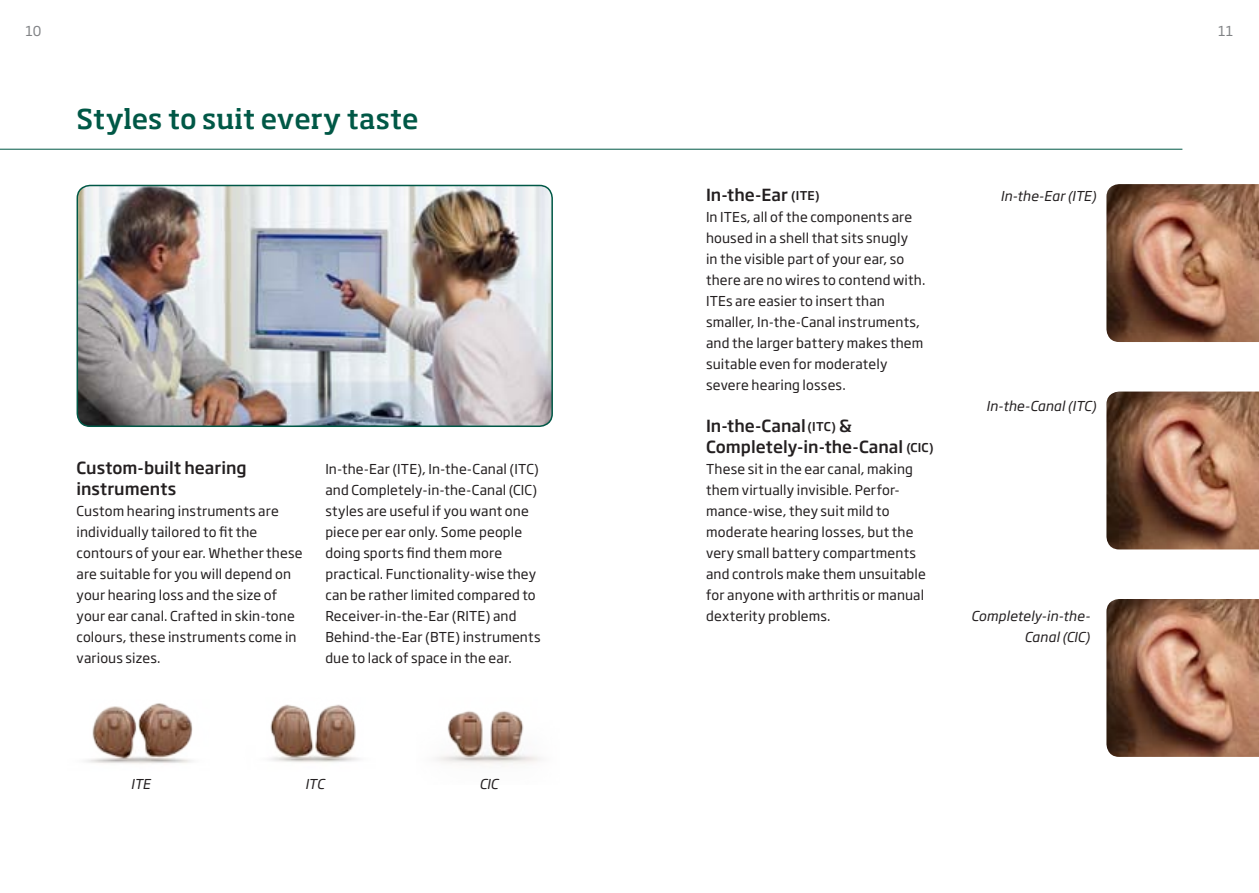
<style>
.page{position:relative;width:1259px;height:893px;background:#fff}
.page>*{position:absolute;margin:0;border:0;box-sizing:border-box;transform-origin:0 0}
.t1{font:500 27px "Soho Pro";letter-spacing:-.005em;color:#005846}
.t2{font:500 16.5px/21px "Soho Gothic Pro";color:#231f20}
.t3{font:13.5px/21px "Soho Gothic Pro";letter-spacing:.01em;color:#231f20}
.t4{font:italic 13.5px/21px "Soho Gothic Pro";letter-spacing:.005em;color:#231f20;text-align:right}
.t5{font:13.5px "Soho Gothic Pro";color:#808285}
.s1{font-size:12px}
</style>
<div class="page">
<hr style="left:0;top:149px;width:1182px;height:1px;background:#005846">
<img style="left:1106px;top:184px;width:153px;height:158px">
<img style="left:1106px;top:392px;width:153px;height:157px">
<img style="left:1106px;top:599px;width:153px;height:158px">
<img style="left:77px;top:185px;width:475px;height:241px">
<div style="left:77px;top:185px;width:476px;height:242px;border:2px solid #005846;border-radius:13px"></div>
<img style="left:86px;top:703px;width:107px;height:61px">
<img style="left:437px;top:711px;width:103px;height:53px">
<img style="left:270px;top:704px;width:89px;height:58px">
<p class="t5" style="left:26px;top:21px;width:17px">10</p>
<p class="t5" style="left:1218px;top:21px;width:17px">11</p>
<h1 class="t1" style="left:77px;top:100px;width:343px">Styles to suit every taste</h1>
<p class="t2" style="left:77px;top:456px;width:172px">Custom-built hearing instruments</p>
<p class="t3" style="left:77px;top:500px;width:228px">Custom hearing instruments are individually tailored to fit the contours of your ear. Whether these are suitable for you will depend on your hearing loss and the size of your ear canal. Crafted in skin-tone colours, these instruments come in various sizes.</p>
<p class="t3" style="left:325px;top:458px;width:217px">In-the-Ear (ITE), In-the-Canal (ITC) and Completely-in-the-Canal (CIC) styles are useful if you want one piece per ear only. Some people doing sports find them more practical. Functionality-wise they can be rather limited compared to Receiver-in-the-Ear (RITE) and Behind-the-Ear (BTE) instruments due to lack of space in the ear.</p>
<p class="t4" style="left:131px;top:773px;width:21px">ITE</p>
<p class="t4" style="left:305px;top:773px;width:21px">ITC</p>
<p class="t4" style="left:479px;top:773px;width:20px">CIC</p>
<p class="t2" style="left:706px;top:183px;width:115px">In-the-Ear <span class="s1">(ITE)</span></p>
<p class="t3" style="left:706px;top:206px;width:219px">In ITEs, all of the components are housed in a shell that sits snugly<br>in the visible part of your ear, so there are no wires to contend with.<br>ITEs are easier to insert than smaller, In-the-Canal instruments, and the larger battery makes them suitable even for moderately severe hearing losses.</p>
<p class="t2" style="left:706px;top:414px;width:229px">In-the-Canal<span class="s1">(ITC)</span> &amp;<br>Completely-in-the-Canal <span class="s1">(CIC)</span></p>
<p class="t3" style="left:706px;top:458px;width:221px">These sit in the ear canal, making them virtually invisible. Perfor&shy;mance-wise, they suit mild to moderate hearing losses, but the very small battery compartments and controls make them unsuitable for anyone with arthritis or manual dexterity problems.</p>
<p class="t4" style="left:1000px;top:185px;width:97px">In-the-Ear (ITE)</p>
<p class="t4" style="left:986px;top:395px;width:111px">In-the-Canal (ITC)</p>
<p class="t4" style="left:971px;top:605px;width:120px">Completely-in-the-<br>Canal (CIC)</p>
</div>
